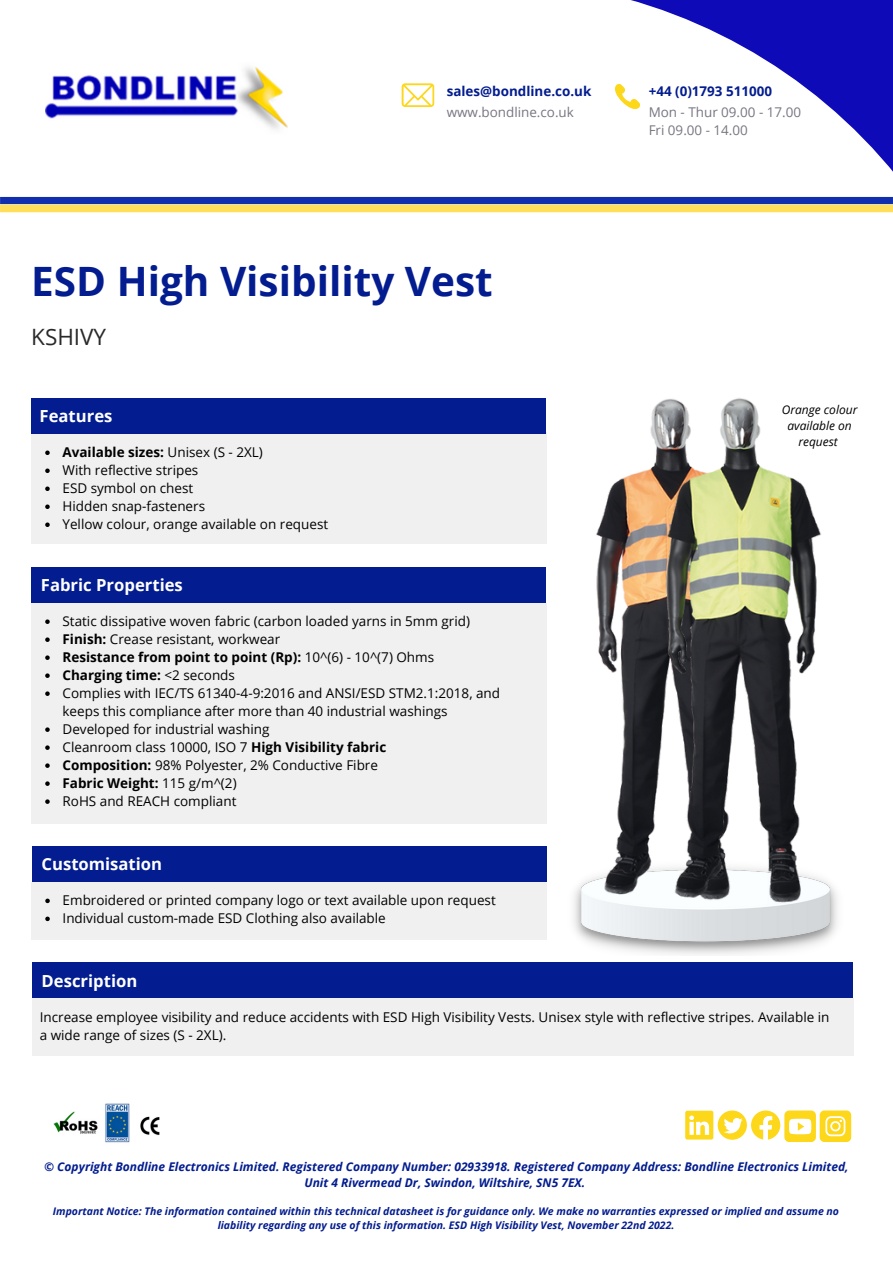
<style>
.page{position:relative;width:893px;height:1264px;background:#fff}
.page>*{position:absolute;margin:0;border:0;box-sizing:border-box;transform-origin:0 0}
.t1{font:700 40.5px "Open Sans";color:#031c8f}
.t2{font:22.5px "Open Sans";color:#292929}
.t3{font:700 16.65px "Open Sans";color:#fff}
.t4{font:13.5px/18px "Open Sans";color:#000}
.t5{font:13.35px/17.9px "Open Sans";color:#787581}
.t6{font:700 13.35px "Open Sans";color:#031c8f}
.t7{font:italic 700 12px/16.6px "Open Sans";color:#031c8f;text-align:center}
.t8{font:italic 12px/16px "Open Sans";color:#000;text-align:center}
.t9{font:italic 700 10.5px/14px "Open Sans";color:#031c8f;text-align:center}
.s1{font-weight:700}
</style>
<div class="page">
<div style="left:32px;top:433px;width:515px;height:111px;background:#f1f0f0"></div>
<svg style="left:183px;top:0;width:709px;height:433px"></svg>
<svg style="left:0;top:197px;width:892px;height:15px;background:#8e8b87"></svg>
<div style="left:211px;top:0;width:277px;height:28px;background:#fff"></div>
<div style="left:31px;top:398px;width:515px;height:36px;background:#031c8f"></div>
<div style="left:31px;top:566px;width:515px;height:36px;background:#031c8f"></div>
<img style="left:46px;top:63px;width:241px;height:72px">
<svg style="left:401px;top:83px;width:33px;height:24px"></svg>
<svg style="left:609px;top:84px;width:31px;height:31px"></svg>
<div style="left:32px;top:882px;width:514px;height:57px;background:#f1f0f0"></div>
<img style="left:573px;top:888px;width:265px;height:67px">
<img style="left:578px;top:394px;width:69px;height:512px">
<img style="left:647px;top:394px;width:193px;height:512px">
<img style="left:53px;top:1103px;width:77px;height:40px">
<img style="left:140px;top:1116px;width:19px;height:19px">
<svg style="left:685px;top:1110px;width:95px;height:29px"></svg>
<div style="left:784px;top:1110px;width:31px;height:31px;background:#fdd71a;border-radius:5px"></div>
<svg style="left:789px;top:1118px;width:22px;height:16px"></svg>
<svg style="left:819px;top:1110px;width:32px;height:31px"></svg>
<div style="left:32px;top:603px;width:515px;height:220px;background:#f1f0f0"></div>
<div style="left:32px;top:845px;width:515px;height:36px;background:#031c8f"></div>
<div style="left:32px;top:998px;width:821px;height:57px;background:#f1f0f0"></div>
<div style="left:32px;top:962px;width:820px;height:36px;background:#031c8f"></div>
<svg style="left:45px;top:450px;width:5px;height:5px"></svg>
<svg style="left:45px;top:468px;width:5px;height:5px"></svg>
<svg style="left:45px;top:486px;width:5px;height:5px"></svg>
<svg style="left:45px;top:504px;width:5px;height:5px"></svg>
<svg style="left:45px;top:522px;width:5px;height:5px"></svg>
<svg style="left:45px;top:619px;width:5px;height:5px"></svg>
<svg style="left:45px;top:637px;width:5px;height:5px"></svg>
<svg style="left:45px;top:655px;width:5px;height:5px"></svg>
<svg style="left:45px;top:673px;width:5px;height:5px"></svg>
<svg style="left:45px;top:691px;width:5px;height:5px"></svg>
<svg style="left:45px;top:727px;width:5px;height:5px"></svg>
<svg style="left:45px;top:745px;width:5px;height:5px"></svg>
<svg style="left:45px;top:763px;width:5px;height:5px"></svg>
<svg style="left:45px;top:781px;width:5px;height:5px"></svg>
<svg style="left:45px;top:799px;width:5px;height:4px"></svg>
<svg style="left:45px;top:898px;width:5px;height:5px"></svg>
<svg style="left:45px;top:916px;width:5px;height:5px"></svg>
<p class="t6" style="left:446px;top:82px;width:146px">sales@bondline.co.uk</p>
<p class="t6" style="left:648px;top:82px;width:125px">+44 (0)1793 511000</p>
<p class="t5" style="left:446px;top:103px;width:129px">www.bondline.co.uk</p>
<p class="t5" style="left:648px;top:103px;width:154px">Mon - Thur 09.00 - 17.00<br>Fri 09.00 - 14.00</p>
<h1 class="t1" style="left:31px;top:253px;width:463px">ESD High Visibility Vest</h1>
<h2 class="t2" style="left:31px;top:321px;width:76px">KSHIVY</h2>
<p class="t3" style="left:40px;top:404px;width:74px">Features</p>
<p class="t4" style="left:62px;top:443px;width:267px"><span class="s1">Available sizes:</span> Unisex (S - 2XL)<br>With reflective stripes<br>ESD symbol on chest<br>Hidden snap-fasteners<br>Yellow colour, orange available on request</p>
<p class="t3" style="left:41px;top:573px;width:143px">Fabric Properties</p>
<p class="t4" style="left:62px;top:612px;width:439px">Static dissipative woven fabric (carbon loaded yarns in 5mm grid)<br><span class="s1">Finish:</span> Crease resistant, workwear<br><span class="s1">Resistance from point to point (Rp):</span> 10^(6) - 10^(7) Ohms<br><span class="s1">Charging time:</span> &lt;2 seconds<br>Complies with IEC/TS 61340-4-9:2016 and ANSI/ESD STM2.1:2018, and keeps this compliance after more than 40 industrial washings Developed for industrial washing<br>Cleanroom class 10000, ISO 7 <span class="s1">High Visibility fabric<br>Composition:</span> 98% Polyester, 2% Conductive Fibre<br><span class="s1">Fabric Weight:</span> 115 g/m^(2)<br>RoHS and REACH compliant</p>
<p class="t3" style="left:41px;top:852px;width:122px">Customisation</p>
<p class="t4" style="left:63px;top:891px;width:434px">Embroidered or printed company logo or text available upon request<br>Individual custom-made ESD Clothing also available</p>
<p class="t8" style="left:781px;top:401px;width:77px">Orange colour available on request</p>
<p class="t3" style="left:42px;top:968px;width:97px">Description</p>
<p class="t4" style="left:40px;top:1007px;width:791px">Increase employee visibility and reduce accidents with ESD High Visibility Vests. Unisex style with reflective stripes. Available in a wide range of sizes (S - 2XL).</p>
<p class="t7" style="left:44px;top:1157px;width:805px">© Copyright Bondline Electronics Limited. Registered Company Number: 02933918. Registered Company Address: Bondline Electronics Limited,<br>Unit 4 Rivermead Dr, Swindon, Wiltshire, SN5 7EX.</p>
<p class="t9" style="left:53px;top:1204px;width:787px">Important Notice: The information contained within this technical datasheet is for guidance only. We make no warranties expressed or implied and assume no liability regarding any use of this information. ESD High Visibility Vest, November 22nd 2022.</p>
</div>
